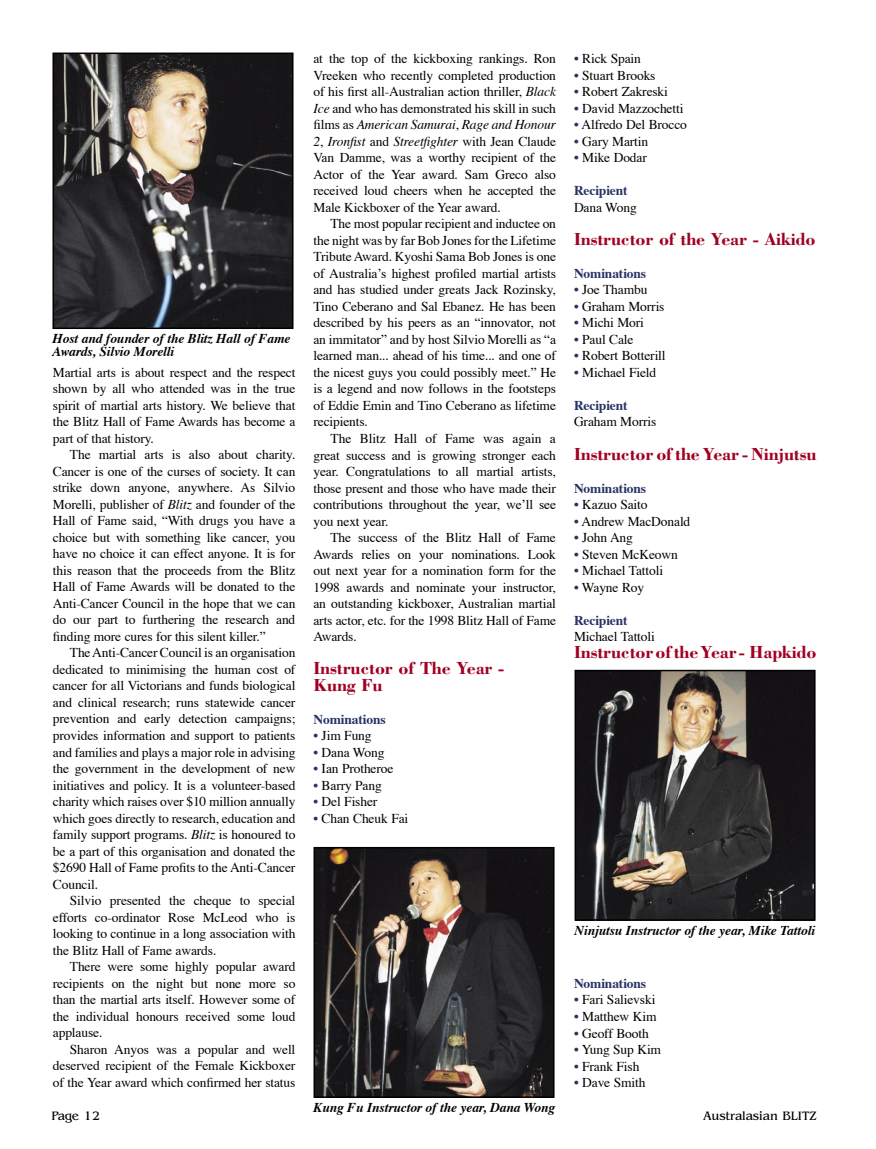
<style>
.page{position:relative;width:876px;height:1149px;background:#fff}
.page>*{position:absolute;margin:0;border:0;box-sizing:border-box;transform-origin:0 0}
.t1{font:700 18px/16.5px "Bodoni";letter-spacing:-.01em;color:#a00022}
.t2{font:13.5px/16.5px "Times";letter-spacing:-.01em;color:#000;text-align:justify}
.t3{font:italic 700 13.5px/13.5px "Times";letter-spacing:-.01em;color:#000}
.t4{font:700 13.5px "Times";letter-spacing:-.01em;color:#283366}
.t5{font:12.75px "Benguiat";color:#000}
.s1{font-style:italic}
.s2{color:#283366}
</style>
<div class="page">
<img style="left:55px;top:55px;width:235px;height:271px">
<div style="left:52px;top:52px;width:241px;height:277px;border:2px solid #000"></div>
<img style="left:577px;top:672px;width:235px;height:245px">
<div style="left:574px;top:669px;width:241px;height:251px;border:2px solid #000"></div>
<img style="left:317px;top:849px;width:234px;height:245px">
<div style="left:314px;top:846px;width:240px;height:251px;border:2px solid #000"></div>
<p class="t3" style="left:52px;top:332px;width:239px">Host and founder of the Blitz Hall of Fame<br>Awards, Silvio Morelli</p>
<p class="t2" style="left:53px;top:364px;width:244px">Martial arts is about respect and the respect shown by all who attended was in the true spirit of martial arts history. We believe that the Blitz Hall of Fame Awards has become a part of that history.</p>
<p class="t2" style="left:53px;top:447px;width:244px;text-indent:17px">The martial arts is also about charity.<br>Cancer is one of the curses of society. It can strike down anyone, anywhere. As Silvio Morelli, publisher of <span class="s1">Blitz</span> and founder of the Hall of Fame said, “With drugs you have a choice but with something like cancer, you have no choice it can effect anyone. It is for this reason that the proceeds from the Blitz Hall of Fame Awards will be donated to the Anti-Cancer Council in the hope that we can do our part to furthering the research and finding more cures for this silent killer.”</p>
<p class="t2" style="left:53px;top:645px;width:244px;text-indent:17px">The Anti-Cancer Council is an organisation dedicated to minimising the human cost of cancer for all Victorians and funds biological and clinical research; runs statewide cancer prevention and early detection campaigns; provides information and support to patients and families and plays a major role in advising the government in the development of new initiatives and policy. It is a volunteer-based charity which raises over $10 million annually which goes directly to research, education and family support programs. <span class="s1">Blitz</span> is honoured to be a part of this organisation and donated the $2690 Hall of Fame profits to the Anti-Cancer Council.</p>
<p class="t2" style="left:53px;top:892px;width:244px;text-indent:17px">Silvio presented the cheque to special efforts co-ordinator Rose McLeod who is looking to continue in a long association with the Blitz Hall of Fame awards.</p>
<p class="t2" style="left:53px;top:958px;width:244px;text-indent:17px">There were some highly popular award recipients on the night but none more so than the martial arts itself. However some of the individual honours received some loud applause.</p>
<p class="t2" style="left:53px;top:1041px;width:244px;text-indent:17px">Sharon Anyos was a popular and well deserved recipient of the Female Kickboxer of the Year award which confirmed her status</p>
<p class="t2" style="left:313px;top:51px;width:244px">at the top of the kickboxing rankings. Ron Vreeken who recently completed production of his first all-Australian action thriller, <span class="s1">Black Ice</span> and who has demonstrated his skill in such films as <span class="s1">American Samurai</span>, <span class="s1">Rage and Honour 2</span>, <span class="s1">Ironfist</span> and <span class="s1">Streetfighter</span> with Jean Claude Van Damme, was a worthy recipient of the Actor of the Year award. Sam Greco also received loud cheers when he accepted the Male Kickboxer of the Year award.</p>
<p class="t2" style="left:313px;top:216px;width:244px;text-indent:17px">The most popular recipient and inductee on the night was by far Bob Jones for the Lifetime Tribute Award. Kyoshi Sama Bob Jones is one of Australiaʼs highest profiled martial artists and has studied under greats Jack Rozinsky, Tino Ceberano and Sal Ebanez. He has been described by his peers as an “innovator, not an immitator” and by host Silvio Morelli as “a learned man... ahead of his time... and one of the nicest guys you could possibly meet.” He is a legend and now follows in the footsteps of Eddie Emin and Tino Ceberano as lifetime recipients.</p>
<p class="t2" style="left:313px;top:431px;width:244px;text-indent:17px">The Blitz Hall of Fame was again a great success and is growing stronger each year. Congratulations to all martial artists, those present and those who have made their contributions throughout the year, weʼll see you next year.</p>
<p class="t2" style="left:313px;top:530px;width:244px;text-indent:17px">The success of the Blitz Hall of Fame Awards relies on your nominations. Look out next year for a nomination form for the 1998 awards and nominate your instructor, an outstanding kickboxer, Australian martial arts actor, etc. for the 1998 Blitz Hall of Fame Awards.</p>
<h1 class="t1" style="left:313px;top:659px;width:192px">Instructor of The Year -<br>Kung Fu</h1>
<p class="t4" style="left:313px;top:710px;width:74px">Nominations</p>
<p class="t2" style="left:313px;top:728px;width:60px"><span class="s2">•</span> Jim Fung</p>
<p class="t2" style="left:313px;top:744px;width:72px"><span class="s2">•</span> Dana Wong</p>
<p class="t2" style="left:313px;top:761px;width:81px"><span class="s2">•</span> Ian Protheroe</p>
<p class="t2" style="left:313px;top:777px;width:70px"><span class="s2">•</span> Barry Pang</p>
<p class="t2" style="left:313px;top:794px;width:65px"><span class="s2">•</span> Del Fisher</p>
<p class="t2" style="left:313px;top:810px;width:96px"><span class="s2">•</span> Chan Cheuk Fai</p>
<p class="t2" style="left:574px;top:51px;width:68px"><span class="s2">•</span> Rick Spain</p>
<p class="t2" style="left:574px;top:68px;width:83px"><span class="s2">•</span> Stuart Brooks</p>
<p class="t2" style="left:574px;top:84px;width:95px"><span class="s2">•</span> Robert Zakreski</p>
<p class="t2" style="left:574px;top:101px;width:111px"><span class="s2">•</span> David Mazzochetti</p>
<p class="t2" style="left:574px;top:117px;width:115px"><span class="s2">•</span> Alfredo Del Brocco</p>
<p class="t2" style="left:574px;top:134px;width:76px"><span class="s2">•</span> Gary Martin</p>
<p class="t2" style="left:574px;top:150px;width:74px"><span class="s2">•</span> Mike Dodar</p>
<p class="t4" style="left:574px;top:182px;width:55px">Recipient</p>
<p class="t2" style="left:574px;top:200px;width:64px">Dana Wong</p>
<h1 class="t1" style="left:574px;top:230px;width:243px">Instructor of the Year - Aikido</h1>
<p class="t4" style="left:574px;top:264px;width:74px">Nominations</p>
<p class="t2" style="left:574px;top:282px;width:75px"><span class="s2">•</span> Joe Thambu</p>
<p class="t2" style="left:574px;top:299px;width:92px"><span class="s2">•</span> Graham Morris</p>
<p class="t2" style="left:574px;top:315px;width:71px"><span class="s2">•</span> Michi Mori</p>
<p class="t2" style="left:574px;top:332px;width:61px"><span class="s2">•</span> Paul Cale</p>
<p class="t2" style="left:574px;top:348px;width:93px"><span class="s2">•</span> Robert Botterill</p>
<p class="t2" style="left:574px;top:365px;width:84px"><span class="s2">•</span> Michael Field</p>
<p class="t4" style="left:574px;top:396px;width:55px">Recipient</p>
<p class="t2" style="left:574px;top:414px;width:84px">Graham Morris</p>
<h1 class="t1" style="left:574px;top:445px;width:244px">Instructor of the Year - Ninjutsu</h1>
<p class="t4" style="left:574px;top:479px;width:74px">Nominations</p>
<p class="t2" style="left:574px;top:497px;width:75px"><span class="s2">•</span> Kazuo Saito</p>
<p class="t2" style="left:574px;top:513px;width:118px"><span class="s2">•</span> Andrew MacDonald</p>
<p class="t2" style="left:574px;top:530px;width:60px"><span class="s2">•</span> John Ang</p>
<p class="t2" style="left:574px;top:546px;width:105px"><span class="s2">•</span> Steven McKeown</p>
<p class="t2" style="left:574px;top:563px;width:91px"><span class="s2">•</span> Michael Tattoli</p>
<p class="t2" style="left:574px;top:579px;width:72px"><span class="s2">•</span> Wayne Roy</p>
<p class="t4" style="left:574px;top:611px;width:55px">Recipient</p>
<p class="t2" style="left:574px;top:629px;width:82px">Michael Tattoli</p>
<h1 class="t1" style="left:574px;top:643px;width:244px">Instructor of the Year - Hapkido</h1>
<p class="t3" style="left:574px;top:923px;width:242px">Ninjutsu Instructor of the year, Mike Tattoli</p>
<p class="t4" style="left:574px;top:974px;width:74px">Nominations</p>
<p class="t2" style="left:574px;top:992px;width:83px"><span class="s2">•</span> Fari Salievski</p>
<p class="t2" style="left:574px;top:1008px;width:84px"><span class="s2">•</span> Matthew Kim</p>
<p class="t2" style="left:574px;top:1025px;width:76px"><span class="s2">•</span> Geoff Booth</p>
<p class="t2" style="left:574px;top:1041px;width:89px"><span class="s2">•</span> Yung Sup Kim</p>
<p class="t2" style="left:574px;top:1058px;width:67px"><span class="s2">•</span> Frank Fish</p>
<p class="t2" style="left:574px;top:1074px;width:73px"><span class="s2">•</span> Dave Smith</p>
<p class="t3" style="left:313px;top:1100px;width:243px">Kung Fu Instructor of the year, Dana Wong</p>
<p class="t5" style="left:51px;top:1108px;width:50px">Page 12</p>
<p class="t5" style="left:703px;top:1108px;width:115px">Australasian BLITZ</p>
</div>
